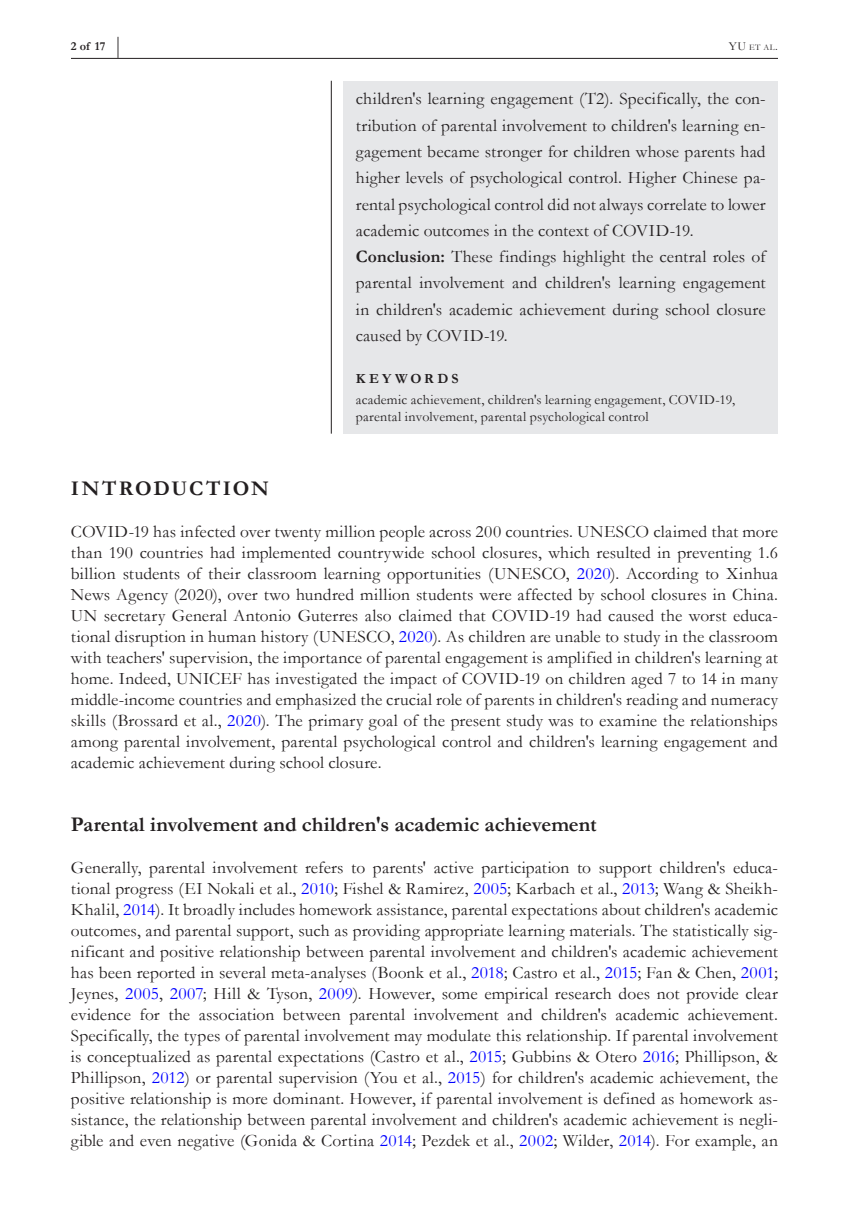
<style>
.page{position:relative;width:849px;height:1221px;background:#fff}
.page>*{position:absolute;margin:0;border:0;box-sizing:border-box;transform-origin:0 0}
.t1{font:700 21px "Garamond";color:#231f20}
.t2{font:700 21px "Garamond";letter-spacing:.085em;color:#231f20}
.t3{font:17.5px/21px "Garamond";letter-spacing:.01em;color:#231f20;text-align:justify}
.t4{font:14px/17.5px "Garamond";letter-spacing:.015em;color:#231f20}
.t5{font:700 14px "Garamond";letter-spacing:.23em;color:#231f20}
.t6{font:700 12.25px "Garamond";color:#231f20}
.t7{font:8.58px "Garamond";color:#231f20}
.s1{font-size:23.62px}
.s2{font-size:12.25px}
.s3{font-weight:700}
.s4{color:#00f}
</style>
<div class="page">
<hr style="left:71px;top:58px;width:706px;height:1px;background:#231f20">
<div style="left:343px;top:81px;width:434px;height:352px;background:#e6e7e9"></div>
<hr style="left:331px;top:81px;width:1px;height:352px;background:#231f20">
<p class="t6" style="left:71px;top:38px;width:52px">2 of 17 <span class="s1">|</span></p>
<p class="t7" style="left:728px;top:42px;width:51px"><span class="s2">YU</span> et al<span class="s2">.</span></p>
<p class="t3" style="left:356px;top:85px;width:411px;line-height:26.2px;text-align:left">children's learning engagement (T2). Specifically, the con&shy;tribution of parental involvement to children's learning en&shy;gagement became stronger for children whose parents had higher levels of psychological control. Higher Chinese pa&shy;rental psychological control did not always correlate to lower academic outcomes in the context of COVID-19.<br><span class="s3">Conclusion:</span> These findings highlight the central roles of parental involvement and children's learning engagement in children's academic achievement during school closure caused by COVID-19.</p>
<p class="t5" style="left:356px;top:369px;width:104px">KEYWORDS</p>
<p class="t4" style="left:356px;top:390px;width:380px">academic achievement, children's learning engagement, COVID-19, parental involvement, parental psychological control</p>
<p class="t2" style="left:71px;top:474px;width:199px">INTRODUCTION</p>
<p class="t3" style="left:71px;top:520px;width:708px">COVID-19 has infected over twenty million people across 200 countries. UNESCO claimed that more than 190 countries had implemented countrywide school closures, which resulted in preventing 1.6 billion students of their classroom learning opportunities (UNESCO, <span class="s4">2020</span>). According to Xinhua News Agency (2020), over two hundred million students were affected by school closures in China.<br>UN secretary General Antonio Guterres also claimed that COVID-19 had caused the worst educa&shy;tional disruption in human history (UNESCO, <span class="s4">2020</span>). As children are unable to study in the classroom with teachers' supervision, the importance of parental engagement is amplified in children's learning at home. Indeed, UNICEF has investigated the impact of COVID-19 on children aged 7 to 14 in many middle-income countries and emphasized the crucial role of parents in children's reading and numeracy skills (Brossard et al., <span class="s4">2020</span>). The primary goal of the present study was to examine the relationships among parental involvement, parental psychological control and children's learning engagement and academic achievement during school closure.</p>
<p class="t1" style="left:71px;top:810px;width:527px">Parental involvement and children's academic achievement</p>
<p class="t3" style="left:71px;top:856px;width:708px">Generally, parental involvement refers to parents' active participation to support children's educa&shy;tional progress (EI Nokali et al., <span class="s4">2010</span>; Fishel &amp; Ramirez, <span class="s4">2005</span>; Karbach et al., <span class="s4">2013</span>; Wang &amp; Sheikh-Khalil, <span class="s4">2014</span>). It broadly includes homework assistance, parental expectations about children's academic outcomes, and parental support, such as providing appropriate learning materials. The statistically sig&shy;nificant and positive relationship between parental involvement and children's academic achievement has been reported in several meta-analyses (Boonk et al., <span class="s4">2018</span>; Castro et al., <span class="s4">2015</span>; Fan &amp; Chen, <span class="s4">2001</span>; Jeynes, <span class="s4">2005</span>, <span class="s4">2007</span>; Hill &amp; Tyson, <span class="s4">2009</span>). However, some empirical research does not provide clear evidence for the association between parental involvement and children's academic achievement.<br>Specifically, the types of parental involvement may modulate this relationship. If parental involvement is conceptualized as parental expectations (Castro et al., <span class="s4">2015</span>; Gubbins &amp; Otero <span class="s4">2016</span>; Phillipson, &amp; Phillipson, <span class="s4">2012</span>) or parental supervision (You et al., <span class="s4">2015</span>) for children's academic achievement, the positive relationship is more dominant. However, if parental involvement is defined as homework as&shy;sistance, the relationship between parental involvement and children's academic achievement is negli&shy;gible and even negative (Gonida &amp; Cortina <span class="s4">2014</span>; Pezdek et al., <span class="s4">2002</span>; Wilder, <span class="s4">2014</span>). For example, an</p>
</div>
